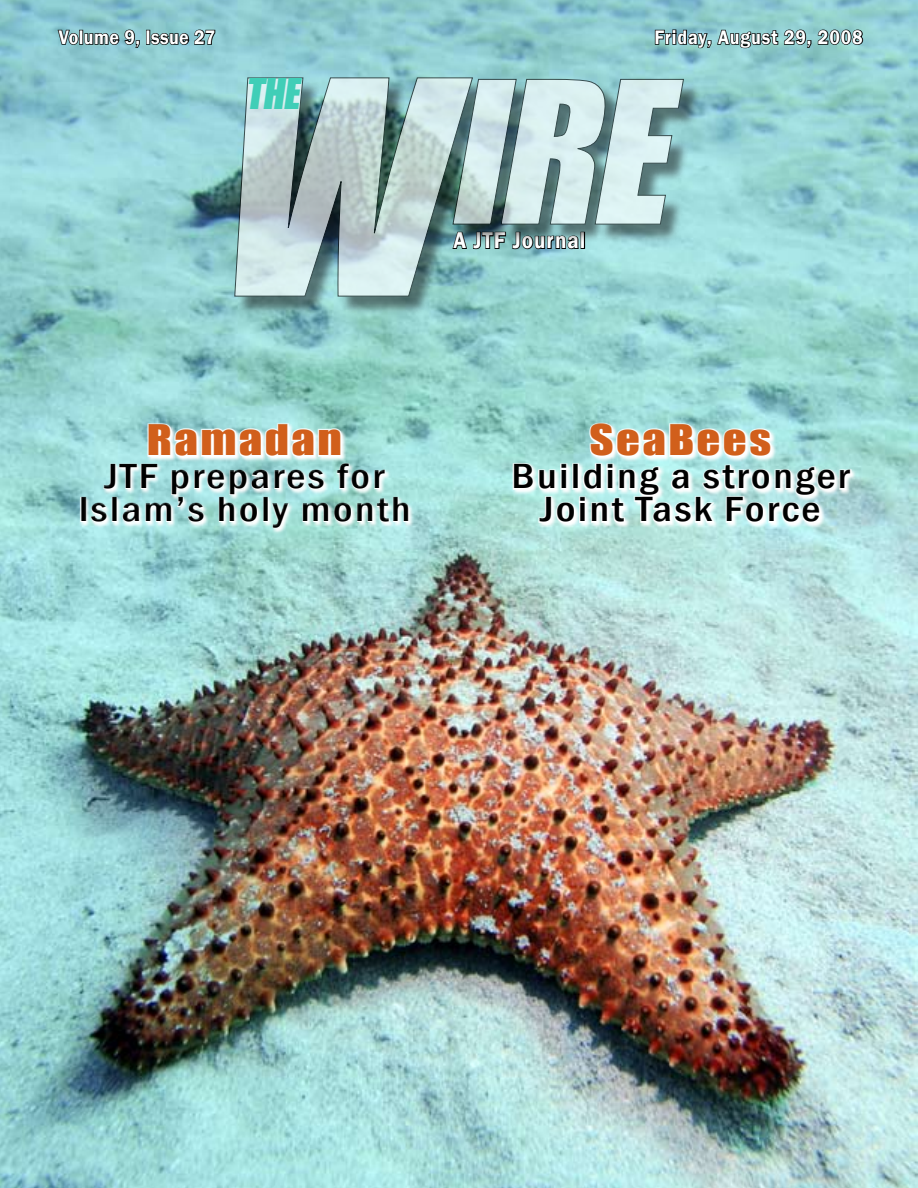
<style>
.page{position:relative;width:918px;height:1188px;background:#fff}
.page>*{position:absolute;margin:0;border:0;box-sizing:border-box;transform-origin:0 0}
.t1{font:39px "Impact";letter-spacing:.05em;color:#d15f1b;scale:1.2 1}
.t2{font:39px "Impact";color:#40ceb7}
.t3{font:500 condensed 36px/33px "Franklin Gothic";letter-spacing:.05em;color:#000;text-align:center;scale:1.2 1}
.t4{font:600 23.55px "Franklin Gothic";letter-spacing:.05em;color:#fff;scale:.89 1}
.t5{font:600 20.1px "Franklin Gothic";letter-spacing:.04em;color:#fff;scale:.89 1}
</style>
<div class="page">
<img style="left:0;top:0;width:918px;height:1188px">
<svg style="left:57px;top:28px;width:84px;height:21px;background:#5c8489"></svg>
<div style="left:146px;top:30px;width:4px;height:15px;border:2px solid #000"></div>
<svg style="left:149px;top:29px;width:67px;height:17px"></svg>
<svg style="left:654px;top:28px;width:210px;height:21px;background:#5d8586"></svg>
<div style="left:237px;top:80px;width:468px;height:238px;background:#000;opacity:.75"></div>
<svg style="left:234px;top:77px;width:450px;height:220px;background:#a6c5c5"></svg>
<svg style="left:512px;top:422px;width:406px;height:170px;background:#b1e0dd"></svg>
<svg style="left:511px;top:420px;width:342px;height:106px"></svg>
<svg style="left:79px;top:422px;width:415px;height:143px;background:#9fd9d4"></svg>
<div style="left:80px;top:497px;width:6px;height:25px;border:2px solid #fff"></div>
<svg style="left:90px;top:421px;width:320px;height:108px"></svg>
<p class="t5" style="left:59px;top:25px;width:178px">Volume 9, Issue 27</p>
<p class="t5" style="left:654px;top:25px;width:236px">Friday, August 29, 2008</p>
<p class="t2" style="left:245px;top:64px;width:64px">THE</p>
<p class="t4" style="left:453px;top:226px;width:150px">A JTF Journal</p>
<p class="t1" style="left:147px;top:410px;width:164px">Ramadan</p>
<p class="t3" style="left:78px;top:460px;width:279px">JTF prepares for<br>Islam’s holy month</p>
<p class="t1" style="left:590px;top:410px;width:153px">SeaBees</p>
<p class="t3" style="left:511px;top:460px;width:283px">Building a stronger<br>Joint Task Force</p>
</div>
